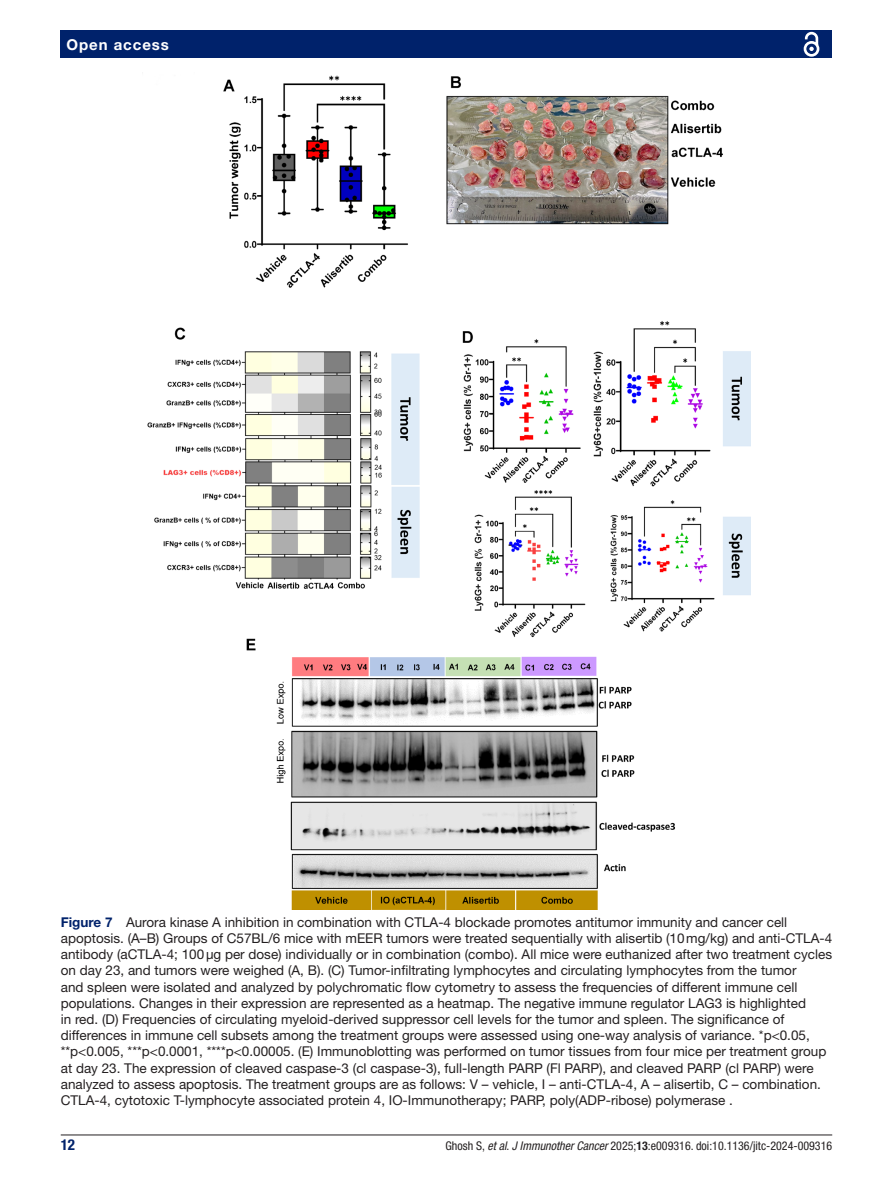
<style>
.page{position:relative;width:893px;height:1191px;background:#fff}
.page>*{position:absolute;margin:0;border:0;box-sizing:border-box;transform-origin:0 0}
.t1{font:700 15px "Helvetica Neue LT Std";letter-spacing:.065em;color:#fff}
.t2{font:700 condensed 15px "Helvetica Neue LT Std";color:#00226b}
.t3{font:13.5px/16.2px "Helvetica Neue LT Std";color:#231f20}
.t4{font:condensed 12px "Helvetica Neue LT Std";color:#231f20}
.s1{font-weight:700;color:#00226b}
.s2{font-style:italic}
.s3{font-weight:700}
</style>
<div class="page">
<hr style="left:61px;top:1134px;width:771px;height:1px;background:#231f20">
<div style="left:61px;top:31px;width:771px;height:27px;background:#00226b"></div>
<svg style="left:803px;top:31px;width:17px;height:26px"></svg>
<img style="left:147px;top:75px;width:604px;height:834px">
<p class="t1" style="left:66px;top:35px;width:104px">Open access</p>
<p class="t3" style="left:61px;top:913px;width:773px"><span class="s1">Figure 7</span> Aurora kinase A inhibition in combination with CTLA-4 blockade promotes antitumor immunity and cancer cell apoptosis. (A–B) Groups of C57BL/6 mice with mEER tumors were treated sequentially with alisertib (10mg/kg) and anti-CTLA-4 antibody (aCTLA-4; 100µg per dose) individually or in combination (combo). All mice were euthanized after two treatment cycles on day 23, and tumors were weighed (A, B). (C) Tumor-infiltrating lymphocytes and circulating lymphocytes from the tumor<br>and spleen were isolated and analyzed by polychromatic flow cytometry to assess the frequencies of different immune cell populations. Changes in their expression are represented as a heatmap. The negative immune regulator LAG3 is highlighted<br>in red. (D) Frequencies of circulating myeloid-derived suppressor cell levels for the tumor and spleen. The significance of differences in immune cell subsets among the treatment groups were assessed using one-way analysis of variance. *p&lt;0.05, **p&lt;0.005, ***p&lt;0.0001, ****p&lt;0.00005. (E) Immunoblotting was performed on tumor tissues from four mice per treatment group at day 23. The expression of cleaved caspase-3 (cl caspase-3), full-length PARP (Fl PARP), and cleaved PARP (cl PARP) were analyzed to assess apoptosis. The treatment groups are as follows: V – vehicle, I – anti-CTLA-4, A – alisertib, C – combination.<br>CTLA-4, cytotoxic T-lymphocyte associated protein 4, IO-Immunotherapy; PARP, poly(ADP-ribose) polymerase .</p>
<p class="t2" style="left:61px;top:1135px;width:16px">12</p>
<p class="t4" style="left:446px;top:1138px;width:388px">Ghosh S, <span class="s2">et al</span>. <span class="s2">J Immunother Cancer</span> 2025;<span class="s3">13</span>:e009316. doi:10.1136/jitc-2024-009316</p>
</div>
